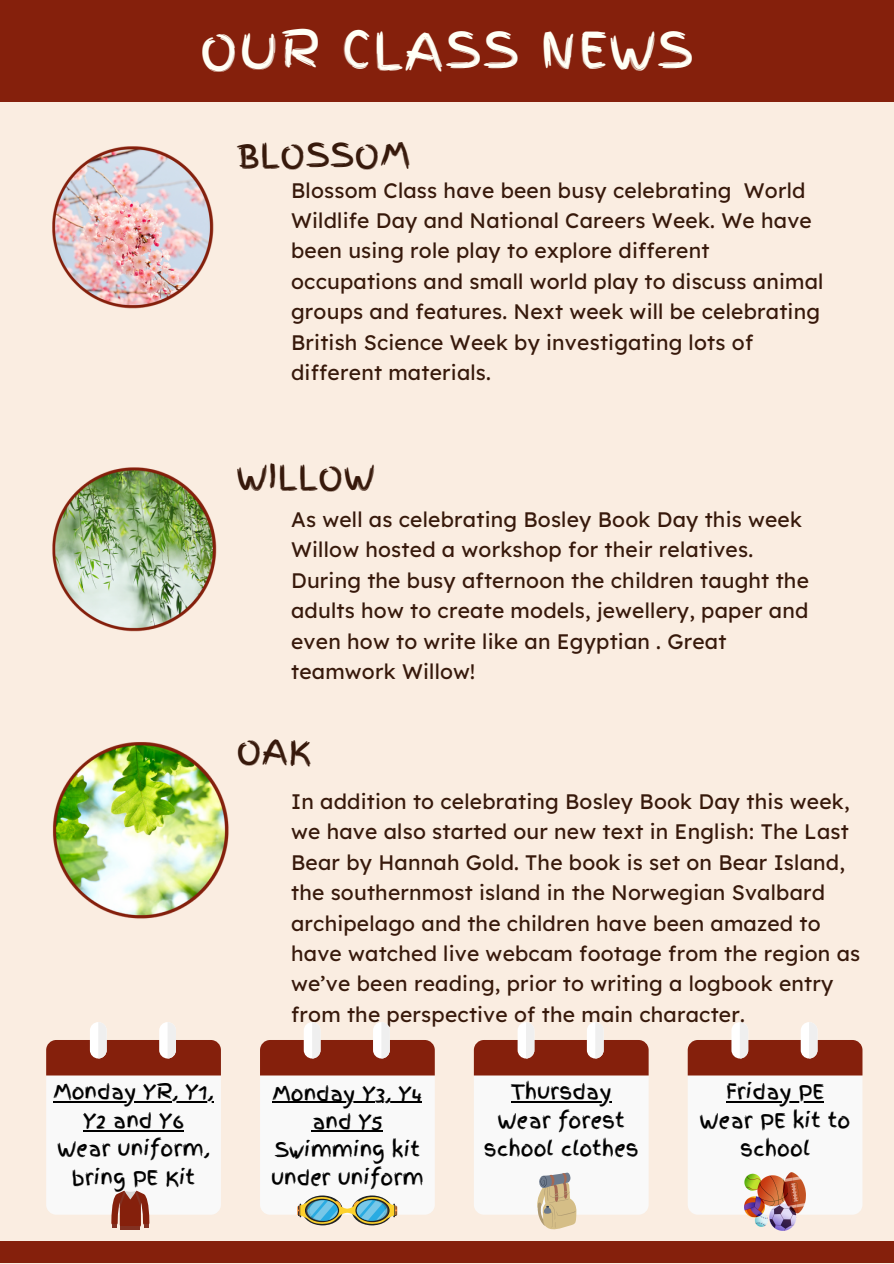
<style>
.page{position:relative;width:894px;height:1264px;background:#fff}
.page>*{position:absolute;margin:0;border:0;box-sizing:border-box;transform-origin:0 0}
.t1{font:49.5px "Finger Paint";letter-spacing:.05em;color:#fffff6}
.t2{font:33px "Finger Paint";letter-spacing:.03em;color:#37190b}
.t3{font:21px/30.3px "Lexend Deca";letter-spacing:.01em;color:#37190b}
.t4{font:20.25px/28.3px "Finger Paint";color:#000;text-align:center}
</style>
<div class="page">
<div style="left:0;top:0;width:893px;height:1263px;background:#faede1"></div>
<div style="left:0;top:1241px;width:893px;height:22px;background:#85200c"></div>
<img style="left:52px;top:146px;width:162px;height:163px">
<img style="left:52px;top:467px;width:165px;height:165px">
<img style="left:52px;top:742px;width:177px;height:177px">
<hr style="left:121px;top:1226px;width:19px;height:3px;background:#823122">
<svg style="left:46px;top:1022px;width:174px;height:205px;background:#e1ccc7"></svg>
<svg style="left:473px;top:1022px;width:175px;height:208px"></svg>
<hr style="left:511px;top:1101px;width:100px;height:1px;background:#000">
<svg style="left:687px;top:1022px;width:174px;height:192px;background:#e3d0cb"></svg>
<img style="left:744px;top:1172px;width:61px;height:58px">
<hr style="left:726px;top:1101px;width:97px;height:1px;background:#000">
<hr style="left:53px;top:1101px;width:160px;height:1px;background:#000">
<hr style="left:83px;top:1129px;width:101px;height:2px;background:#000">
<svg style="left:302px;top:1195px;width:41px;height:30px"></svg>
<svg style="left:351px;top:1195px;width:41px;height:30px"></svg>
<svg style="left:260px;top:1022px;width:174px;height:201px;background:#ddcdc8"></svg>
<hr style="left:272px;top:1101px;width:150px;height:1px;background:#000">
<hr style="left:312px;top:1129px;width:71px;height:2px;background:#000">
<div style="left:0;top:0;width:893px;height:101px;background:#85200c"></div>
<h1 class="t1" style="left:200px;top:14px;width:494px">OUR CLASS NEWS</h1>
<h2 class="t2" style="left:237px;top:131px;width:175px">BLOSSOM</h2>
<p class="t3" style="left:291px;top:174px;width:533px">Blossom Class have been busy celebrating World Wildlife Day and National Careers Week. We have been using role play to explore different occupations and small world play to discuss animal groups and features. Next week will be celebrating British Science Week by investigating lots of different materials.</p>
<h2 class="t2" style="left:237px;top:452px;width:139px">WILLOW</h2>
<p class="t3" style="left:291px;top:504px;width:519px">As well as celebrating Bosley Book Day this week Willow hosted a workshop for their relatives.<br>During the busy afternoon the children taught the adults how to create models, jewellery, paper and even how to write like an Egyptian . Great teamwork Willow!</p>
<h2 class="t2" style="left:237px;top:726px;width:76px">OAK</h2>
<p class="t3" style="left:291px;top:786px;width:570px">In addition to celebrating Bosley Book Day this week, we have also started our new text in English: The Last Bear by Hannah Gold. The book is set on Bear Island, the southernmost island in the Norwegian Svalbard archipelago and the children have been amazed to have watched live webcam footage from the region as we’ve been reading, prior to writing a logbook entry from the perspective of the main character.</p>
<p class="t4" style="left:53px;top:1077px;width:161px">Monday YR, Y1,<br>Y2 and Y6<br>Wear uniform, bring PE Kit</p>
<p class="t4" style="left:271px;top:1079px;width:154px">Monday Y3, Y4 and Y5<br>Swimming kit under uniform</p>
<p class="t4" style="left:483px;top:1077px;width:156px">Thursday<br>Wear forest school clothes</p>
<p class="t4" style="left:699px;top:1077px;width:152px">Friday PE<br>Wear PE kit to school</p>
</div>
